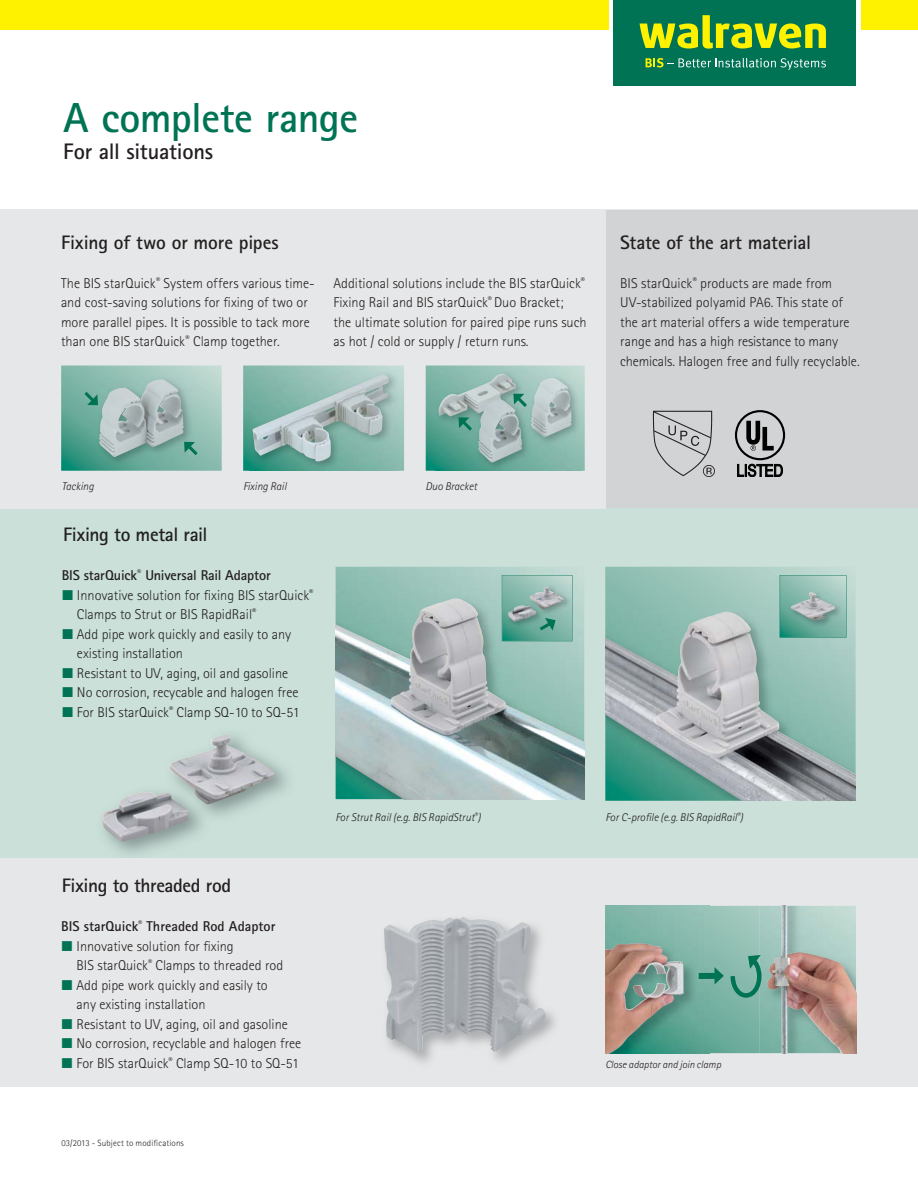
<style>
.page{position:relative;width:918px;height:1188px;background:#fff}
.page>*{position:absolute;margin:0;border:0;box-sizing:border-box;transform-origin:0 0}
.t1{font:700 42px "Rotis Sans Serif Std";letter-spacing:-.01em;color:#007355}
.t2{font:700 22.5px "Rotis Sans Serif Std";letter-spacing:-.015em;color:#231f20}
.t3{font:700 19.5px "Rotis Sans Serif Std";letter-spacing:-.015em;color:#231f20}
.t4{font:300 14.25px/19.5px "Rotis Sans Serif Std";color:#231f20}
.t5{font:700 14.25px "Rotis Sans Serif Std";color:#231f20}
.t6{font:italic 300 11.25px "Rotis Sans Serif Std";color:#231f20}
.t7{font:italic 300 10.5px "Rotis Sans Serif Std";color:#231f20}
.t8{font:300 9px "Rotis Sans Serif Std";letter-spacing:.015em;color:#231f20}
.s1{color:#007355}
</style>
<div class="page">
<div style="left:0;top:0;width:918px;height:30px;background:#fff200"></div>
<hr style="left:610px;top:0;width:4px;height:57px;background:#fff">
<div style="left:856px;top:0;width:5px;height:60px;background:#fff"></div>
<div style="left:605px;top:210px;width:313px;height:299px;background:#d1d3d4"></div>
<div style="left:0;top:509px;width:918px;height:349px;background:#cae0d9"></div>
<img style="left:102px;top:735px;width:172px;height:107px">
<img style="left:336px;top:597px;width:248px;height:202px">
<svg style="left:605px;top:567px;width:251px;height:43px;background:#9dc6ba"></svg>
<img style="left:605px;top:612px;width:251px;height:189px">
<div style="left:0;top:858px;width:918px;height:229px;background:#e6e7e8"></div>
<img style="left:384px;top:917px;width:162px;height:138px">
<div style="left:0;top:210px;width:605px;height:299px;background:#e6e7e8"></div>
<img style="left:651px;top:410px;width:65px;height:67px">
<svg style="left:737px;top:464px;width:46px;height:13px"></svg>
<div style="left:735px;top:410px;width:50px;height:50px;border:2px solid #000;border-radius:50%"></div>
<svg style="left:745px;top:420px;width:30px;height:32px"></svg>
<svg style="left:780px;top:575px;width:66px;height:63px;background:#86b5a9"></svg>
<svg style="left:243px;top:366px;width:161px;height:105px;background:#89bdb0"></svg>
<img style="left:249px;top:370px;width:149px;height:101px">
<img style="left:253px;top:374px;width:136px;height:88px">
<svg style="left:605px;top:906px;width:251px;height:147px;background:#8ea89c"></svg>
<svg style="left:426px;top:366px;width:159px;height:105px;background:#8cb6ad"></svg>
<svg style="left:61px;top:366px;width:161px;height:105px;background:#8bb6ad"></svg>
<svg style="left:502px;top:575px;width:71px;height:66px;background:#81b1a6"></svg>
<div style="left:613px;top:0;width:243px;height:85px;background:#007355"></div>
<svg style="left:646px;top:58px;width:180px;height:12px"></svg>
<svg style="left:640px;top:15px;width:186px;height:34px"></svg>
<h1 class="t1" style="left:63px;top:102px;width:296px">A complete range</h1>
<h2 class="t2" style="left:63px;top:142px;width:152px">For all situations</h2>
<h3 class="t3" style="left:61px;top:235px;width:219px">Fixing of two or more pipes</h3>
<p class="t4" style="left:61px;top:274px;width:255px">The BIS starQuick<sup>®</sup> System offers various time&shy;and cost-saving solutions for fixing of two or more parallel pipes. It is possible to tack more than one BIS starQuick<sup>®</sup> Clamp together.</p>
<p class="t4" style="left:334px;top:274px;width:255px">Additional solutions include the BIS starQuick<sup>® </sup>Fixing Rail and BIS starQuick<sup>®</sup> Duo Bracket;<br>the ultimate solution for paired pipe runs such as hot / cold or supply / return runs.</p>
<h3 class="t3" style="left:620px;top:235px;width:192px">State of the art material</h3>
<p class="t4" style="left:620px;top:274px;width:241px">BIS starQuick<sup>®</sup> products are made from UV-stabilized polyamid PA6. This state of the art material offers a wide temperature range and has a high resistance to many chemicals. Halogen free and fully recyclable.</p>
<p class="t6" style="left:62px;top:482px;width:34px">Tacking</p>
<p class="t6" style="left:425px;top:482px;width:53px">Duo Bracket</p>
<h3 class="t3" style="left:63px;top:527px;width:146px">Fixing to metal rail</h3>
<p class="t5" style="left:62px;top:570px;width:211px">BIS starQuick<sup>®</sup> Universal Rail Adaptor</p>
<p class="t4" style="left:77px;top:586px;width:238px;text-indent:-15px"><span class="s1">■</span> Innovative solution for fixing BIS starQuick<sup>®<br></sup>Clamps to Strut or BIS RapidRail<sup>®</sup></p>
<p class="t4" style="left:77px;top:625px;width:216px;text-indent:-15px"><span class="s1">■</span> Add pipe work quickly and easily to any existing installation</p>
<p class="t4" style="left:62px;top:664px;width:228px"><span class="s1">■</span> Resistant to UV, aging, oil and gasoline</p>
<p class="t4" style="left:62px;top:684px;width:238px"><span class="s1">■</span> No corrosion, recycable and halogen free</p>
<p class="t4" style="left:62px;top:703px;width:239px"><span class="s1">■</span> For BIS starQuick<sup>®</sup> Clamp SQ-10 to SQ-51</p>
<p class="t6" style="left:243px;top:482px;width:45px">Fixing Rail</p>
<h3 class="t3" style="left:62px;top:878px;width:171px">Fixing to threaded rod</h3>
<p class="t5" style="left:61px;top:921px;width:216px">BIS starQuick<sup>®</sup> Threaded Rod Adaptor</p>
<p class="t4" style="left:77px;top:937px;width:208px;text-indent:-15px"><span class="s1">■</span> Innovative solution for fixing<br>BIS starQuick<sup>®</sup> Clamps to threaded rod</p>
<p class="t4" style="left:77px;top:976px;width:193px;text-indent:-15px"><span class="s1">■</span> Add pipe work quickly and easily to any existing installation</p>
<p class="t4" style="left:61px;top:1015px;width:228px"><span class="s1">■</span> Resistant to UV, aging, oil and gasoline</p>
<p class="t4" style="left:61px;top:1035px;width:242px"><span class="s1">■</span> No corrosion, recyclable and halogen free</p>
<p class="t4" style="left:61px;top:1054px;width:239px"><span class="s1">■</span> For BIS starQuick<sup>®</sup> Clamp SQ-10 to SQ-51</p>
<p class="t8" style="left:62px;top:1139px;width:124px">03/2013 - Subject to modifications</p>
<p class="t6" style="left:336px;top:813px;width:147px">For Strut Rail (e.g. BIS RapidStrut<sup>®</sup>)</p>
<p class="t6" style="left:606px;top:813px;width:139px">For C-profile (e.g. BIS RapidRail<sup>®</sup>)</p>
<p class="t7" style="left:605px;top:1060px;width:117px">Close adaptor and join clamp</p>
</div>
